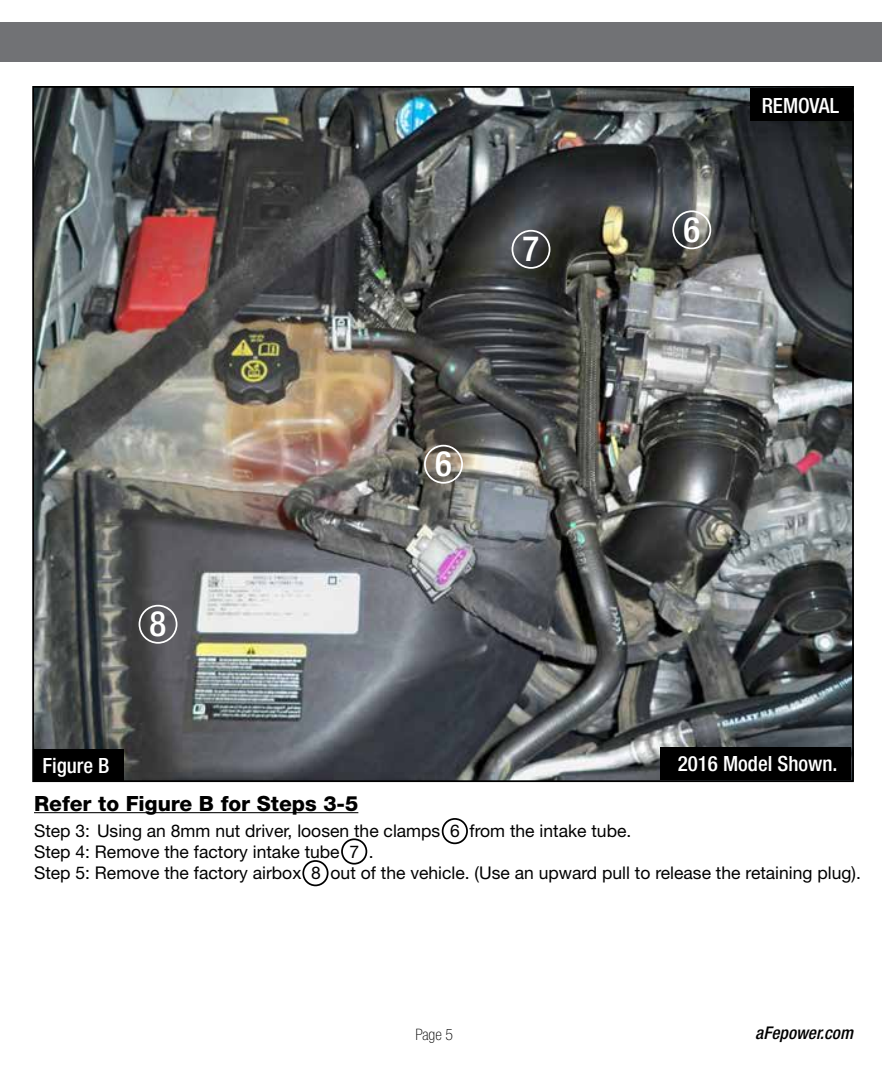
<style>
.page{position:relative;width:882px;height:1071px;background:#fff}
.page>*{position:absolute;margin:0;border:0;box-sizing:border-box;transform-origin:0 0}
.t1{font:500 condensed 35px "Helvetica Neue";color:#fff}
.t2{font:500 condensed 21px "Helvetica Neue";color:#fff}
.t3{font:800 21px "Helvetica Neue";color:#000}
.t4{font:17.5px/21px "Helvetica Neue";color:#000}
.t5{font:italic 500 condensed 17.5px "Helvetica Neue";color:#000}
.t6{font:100 condensed 15.75px "Helvetica Neue";color:#000}
</style>
<div class="page">
<img style="left:35px;top:89px;width:816px;height:690px">
<div style="left:0;top:23px;width:882px;height:39px;background:#717275"></div>
<hr style="left:34px;top:812px;width:324px;height:1px;background:#000">
<div style="left:750px;top:88px;width:103px;height:33px;background:#000"></div>
<div style="left:512px;top:230px;width:38px;height:39px;border:2px solid #fff;border-radius:50%"></div>
<div style="left:672px;top:210px;width:39px;height:39px;border:2px solid #fff;border-radius:50%"></div>
<div style="left:341px;top:838px;width:26px;height:27px;border:2px solid #000;border-radius:50%"></div>
<div style="left:302px;top:860px;width:27px;height:26px;border:2px solid #000;border-radius:50%"></div>
<div style="left:139px;top:605px;width:38px;height:39px;border:2px solid #fff;border-radius:50%"></div>
<div style="left:442px;top:818px;width:26px;height:26px;border:2px solid #000;border-radius:50%"></div>
<div style="left:424px;top:445px;width:39px;height:39px;border:2px solid #fff;border-radius:50%"></div>
<div style="left:34px;top:749px;width:90px;height:33px;background:#000"></div>
<div style="left:660px;top:747px;width:191px;height:33px;background:#000"></div>
<h1 class="t1" style="left:150px;top:603px;width:18px">8</h1>
<h1 class="t1" style="left:523px;top:228px;width:18px">7</h1>
<h1 class="t1" style="left:435px;top:443px;width:18px">6</h1>
<h1 class="t1" style="left:683px;top:208px;width:18px">6</h1>
<p class="t2" style="left:762px;top:93px;width:79px">REMOVAL</p>
<p class="t2" style="left:42px;top:753px;width:69px">Figure B</p>
<p class="t2" style="left:678px;top:751px;width:161px">2016 Model Shown.</p>
<p class="t3" style="left:34px;top:791px;width:326px">Refer to Figure B for Steps 3-5</p>
<p class="t4" style="left:34px;top:820px;width:828px">Step 3: Using an 8mm nut driver, loosen the clamps 6 from the intake tube.<br>Step 4: Remove the factory intake tube 7 .<br>Step 5: Remove the factory airbox 8 out of the vehicle. (Use an upward pull to release the retaining plug).</p>
<p class="t6" style="left:416px;top:1025px;width:39px">Page 5</p>
<p class="t5" style="left:755px;top:1023px;width:99px">aFepower.com</p>
</div>
